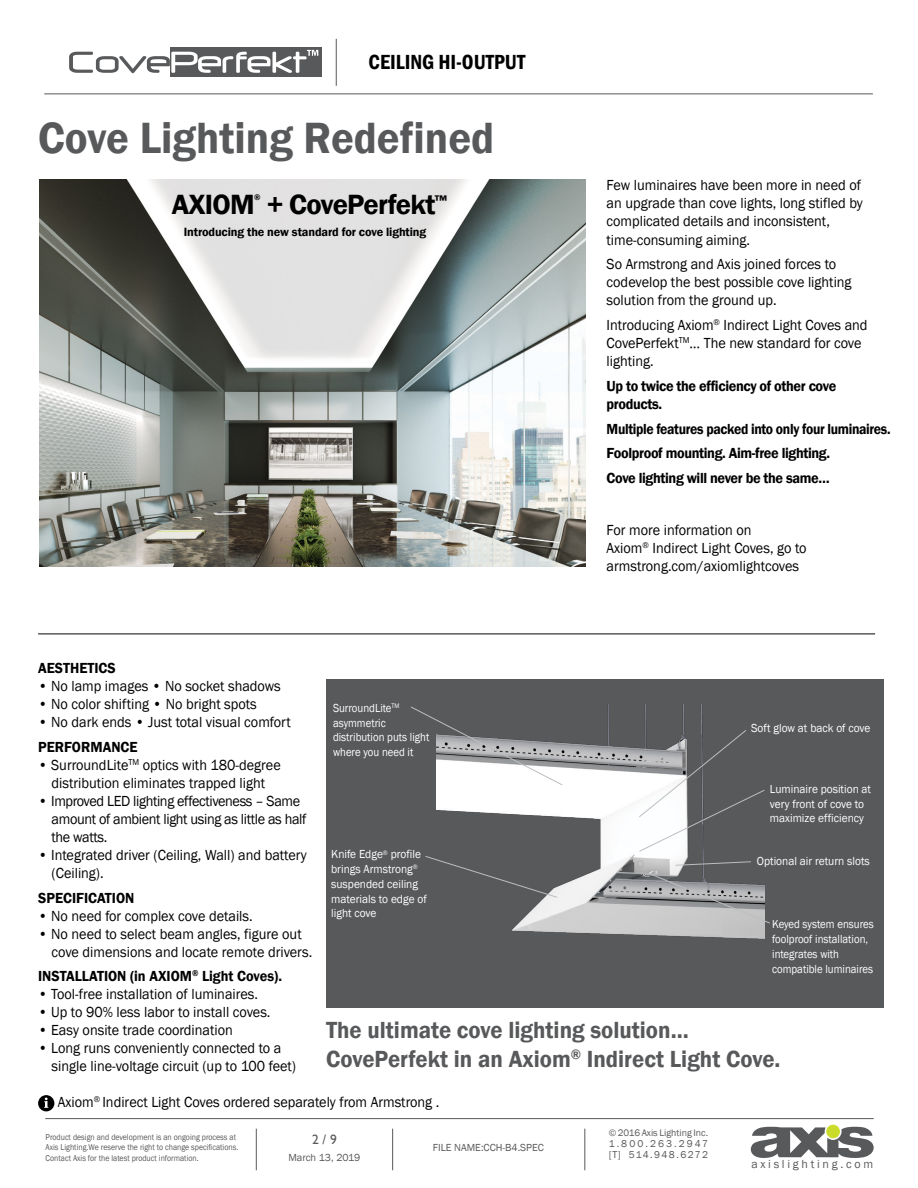
<style>
.page{position:relative;width:918px;height:1188px;background:#fff}
.page>*{position:absolute;margin:0;border:0;box-sizing:border-box;transform-origin:0 0}
.t1{font:600 45px "Franklin Gothic";color:#58595b;scale:.95 1}
.t2{font:600 28.65px "Franklin Gothic";letter-spacing:-.025em;color:#000}
.t3{font:600 24px/28.8px "Franklin Gothic";color:#58595b;scale:.95 1}
.t4{font:600 condensed 21px "Franklin Gothic";color:#000}
.t5{font:15px/18px "Franklin Gothic";color:#000;scale:.95 1}
.t6{font:600 15px/24.8px "Franklin Gothic";letter-spacing:-.025em;color:#000;scale:.91 1}
.t7{font:15px/18px "Franklin Gothic";letter-spacing:-.025em;color:#000;scale:.95 1}
.t8{font:600 15px "Franklin Gothic";color:#000;scale:.95 1}
.t9{font:600 15px/18px "Franklin Gothic";letter-spacing:-.025em;color:#000;scale:.95 1}
.t10{font:13.5px "Gill Sans";color:#58595b}
.t11{font:600 12.3px "Franklin Gothic";letter-spacing:-.01em;color:#000}
.t12{font:12px/14.9px "Franklin Gothic";color:#fff;scale:.95 1}
.t13{font:12px/14.9px "Franklin Gothic";color:#fff;scale:.9 1}
.t14{font:12px "Franklin Gothic";letter-spacing:.225em;color:#58595b}
.t15{font:10.5px "Franklin Gothic";color:#58595b}
.t16{font:10.2px/11.2px "Franklin Gothic";letter-spacing:.14em;color:#58595b}
.t17{font:9.75px "Franklin Gothic";color:#58595b}
.t18{font:8.7px/10.5px "Franklin Gothic";color:#58595b;scale:.9 1}
.t19{font:600 8.4px "Franklin Gothic";color:#000}
</style>
<div class="page">
<hr style="left:44px;top:93px;width:829px;height:1px;background:#58595b">
<hr style="left:45px;top:1118px;width:829px;height:1px;background:#58595b">
<hr style="left:585px;top:1129px;width:1px;height:41px;background:#58595b">
<hr style="left:392px;top:1129px;width:1px;height:41px;background:#58595b">
<hr style="left:256px;top:1129px;width:1px;height:41px;background:#58595b">
<svg style="left:751px;top:1127px;width:123px;height:31px"></svg>
<div style="left:827px;top:1125px;width:12px;height:13px;background:#cbdb2a;border-radius:50%"></div>
<div style="left:827px;top:1125px;width:12px;height:13px;border:1px solid #cbdb2a;border-radius:50%"></div>
<hr style="left:336px;top:39px;width:1px;height:47px;background:#58595b">
<div style="left:326px;top:679px;width:557px;height:328px;background:#58595b"></div>
<img style="left:437px;top:705px;width:328px;height:234px">
<img style="left:40px;top:179px;width:546px;height:388px">
<hr style="left:38px;top:633px;width:837px;height:2px;background:#58595b">
<svg style="left:411px;top:706px;width:152px;height:80px"></svg>
<svg style="left:425px;top:855px;width:134px;height:44px"></svg>
<svg style="left:647px;top:872px;width:123px;height:52px"></svg>
<svg style="left:674px;top:861px;width:78px;height:5px"></svg>
<svg style="left:638px;top:729px;width:127px;height:124px"></svg>
<div style="left:38px;top:1095px;width:16px;height:16px;background:#000;border-radius:50%"></div>
<svg style="left:44px;top:1098px;width:4px;height:10px"></svg>
<div style="left:171px;top:47px;width:151px;height:30px;background:#58595b"></div>
<svg style="left:69px;top:50px;width:249px;height:23px"></svg>
<h3 class="t4" style="left:369px;top:48px;width:158px">CEILING HI-OUTPUT</h3>
<h1 class="t1" style="left:38px;top:110px;width:482px">Cove Lighting Redefined</h1>
<h2 class="t2" style="left:172px;top:187px;width:277px">AXIOM + CovePerfekt<sup>™</sup></h2>
<p class="t19" style="left:254px;top:192px;width:8px">®</p>
<p class="t11" style="left:184px;top:225px;width:244px">Introducing the new standard for cove lighting</p>
<p class="t5" style="left:607px;top:176px;width:271px">Few luminaires have been more in need of an upgrade than cove lights, long stifled by complicated details and inconsistent, time-consuming aiming.</p>
<p class="t5" style="left:607px;top:256px;width:259px">So Armstrong and Axis joined forces to codevelop the best possible cove lighting solution from the ground up.</p>
<p class="t5" style="left:607px;top:316px;width:276px">Introducing Axiom<sup>®</sup> Indirect Light Coves and<br>CovePerfekt<sup>TM</sup>… The new standard for cove lighting.</p>
<p class="t9" style="left:607px;top:377px;width:243px">Up to twice the efficiency of other cove products.</p>
<p class="t6" style="left:607px;top:416px;width:314px">Multiple features packed into only four luminaires.<br>Foolproof mounting. Aim-free lighting.<br>Cove lighting will never be the same…</p>
<p class="t5" style="left:607px;top:521px;width:212px">For more information on<br>Axiom<sup>®</sup> Indirect Light Coves, go to armstrong.com/axiomlightcoves</p>
<p class="t8" style="left:38px;top:659px;width:83px">AESTHETICS</p>
<p class="t5" style="left:38px;top:677px;width:257px">• No lamp images • No socket shadows</p>
<p class="t5" style="left:38px;top:695px;width:232px">• No color shifting • No bright spots</p>
<p class="t5" style="left:38px;top:713px;width:268px">• No dark ends • Just total visual comfort</p>
<p class="t8" style="left:38px;top:738px;width:106px">PERFORMANCE</p>
<p class="t5" style="left:38px;top:756px;width:257px;text-align:center">• SurroundLite<sup>TM</sup> optics with 180-degree distribution eliminates trapped light</p>
<p class="t7" style="left:52px;top:792px;width:270px;text-indent:-13px">• Improved LED lighting effectiveness – Same amount of ambient light using as little as half the watts.</p>
<p class="t5" style="left:52px;top:846px;width:270px;text-indent:-13px">• Integrated driver (Ceiling, Wall) and battery (Ceiling).</p>
<p class="t8" style="left:38px;top:888px;width:103px">SPECIFICATION</p>
<p class="t5" style="left:38px;top:907px;width:227px">• No need for complex cove details.</p>
<p class="t5" style="left:52px;top:925px;width:276px;text-indent:-13px">• No need to select beam angles, figure out cove dimensions and locate remote drivers.</p>
<p class="t8" style="left:38px;top:967px;width:258px">INSTALLATION (in AXIOM<sup>®</sup> Light Coves).</p>
<p class="t5" style="left:38px;top:986px;width:233px">• Tool-free installation of luminaires.</p>
<p class="t5" style="left:38px;top:1004px;width:246px">• Up to 90% less labor to install coves.</p>
<p class="t5" style="left:38px;top:1022px;width:207px">• Easy onsite trade coordination</p>
<p class="t5" style="left:52px;top:1040px;width:259px;text-indent:-13px">• Long runs conveniently connected to a single line-voltage circuit (up to 100 feet)</p>
<p class="t13" style="left:333px;top:701px;width:109px">SurroundLite<sup>TM </sup>asymmetric distribution puts light where you need it</p>
<p class="t12" style="left:751px;top:721px;width:127px">Soft glow at back of cove</p>
<p class="t12" style="left:770px;top:782px;width:108px">Luminaire position at very front of cove to maximize efficiency</p>
<p class="t12" style="left:331px;top:847px;width:102px">Knife Edge<sup>®</sup> profile brings Armstrong<sup>® </sup>suspended ceiling materials to edge of light cove</p>
<p class="t12" style="left:757px;top:854px;width:120px">Optional air return slots</p>
<p class="t13" style="left:772px;top:917px;width:115px">Keyed system ensures foolproof installation, integrates with compatible luminaires</p>
<h3 class="t3" style="left:326px;top:1016px;width:480px">The ultimate cove lighting solution…<br>CovePerfekt in an Axiom<sup>®</sup> Indirect Light Cove.</h3>
<p class="t5" style="left:58px;top:1093px;width:403px">Axiom<sup>®</sup> Indirect Light Coves ordered separately from Armstrong .</p>
<p class="t18" style="left:46px;top:1132px;width:216px">Product design and development is an ongoing process at<br>Axis Lighting.We reserve the right to change specifications.<br>Contact Axis for the latest product information.</p>
<p class="t10" style="left:312px;top:1132px;width:26px">2 / 9</p>
<p class="t15" style="left:288px;top:1151px;width:74px">March 13, 2019</p>
<p class="t15" style="left:433px;top:1141px;width:113px">FILE NAME:CCH-B4.SPEC</p>
<p class="t17" style="left:609px;top:1127px;width:101px">© 2016 Axis Lighting Inc.</p>
<p class="t16" style="left:609px;top:1138px;width:101px">1.800.263.2947 [T] 514.948.6272</p>
<p class="t14" style="left:751px;top:1156px;width:123px">axislighting.com</p>
</div>
